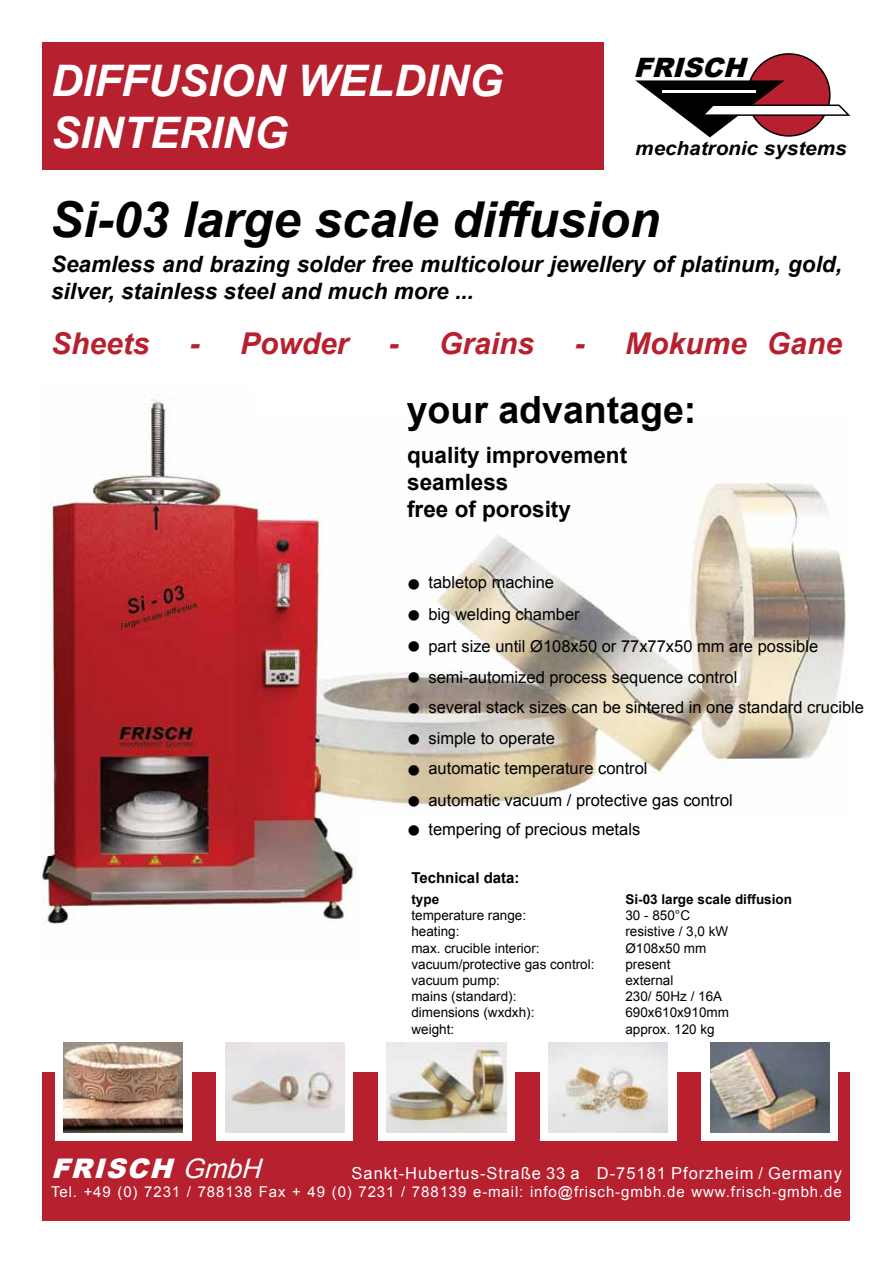
<style>
.page{position:relative;width:893px;height:1263px;background:#fff}
.page>*{position:absolute;margin:0;border:0;box-sizing:border-box;transform-origin:0 0}
.t1{font:italic 700 49.5px "Arial";color:#000}
.t2{font:italic 700 43.5px/52.2px "Arial";color:#fff}
.t3{font:700 37.5px "Arial";color:#000}
.t4{font:italic 700 30px "Arial";color:#b7202e}
.t5{font:italic 900 27px "Arial";color:#fff}
.t6{font:italic 900 26.7px "Arial";color:#000}
.t7{font:italic 700 22.5px/27px "Arial";color:#000}
.t8{font:700 22.5px/27px "Arial";color:#000}
.t9{font:italic 700 19.35px "Arial";color:#000;scale:1.07 1}
.t10{font:18px "Wingdings";color:#000}
.t11{font:16.5px/32.2px "Arial";color:#000}
.t12{font:16.5px "Arial";letter-spacing:.06em;color:#fff}
.t13{font:15px "Arial";letter-spacing:.06em;color:#fff}
.t14{font:700 15px "Arial";color:#000}
.t15{font:13.5px/16.2px "Arial";color:#000}
.t16{font:700 13.5px "Arial";color:#000}
.s1{font-weight:400}
</style>
<div class="page">
<div style="left:43px;top:1071px;width:807px;height:149px;background:#b7202e"></div>
<div style="left:217px;top:1043px;width:136px;height:98px;background:#fff"></div>
<div style="left:378px;top:1043px;width:136px;height:98px;background:#fff"></div>
<div style="left:540px;top:1043px;width:136px;height:98px;background:#fff"></div>
<div style="left:702px;top:1043px;width:136px;height:98px;background:#fff"></div>
<div style="left:55px;top:1043px;width:136px;height:98px;background:#fff"></div>
<img style="left:710px;top:1043px;width:119px;height:89px">
<img style="left:225px;top:1043px;width:119px;height:89px">
<img style="left:549px;top:1043px;width:119px;height:89px">
<img style="left:387px;top:1043px;width:119px;height:89px">
<img style="left:64px;top:1043px;width:119px;height:89px">
<svg style="left:635px;top:53px;width:215px;height:84px"></svg>
<hr style="left:662px;top:91px;width:94px;height:2px;background:#fff">
<img style="left:204px;top:482px;width:642px;height:332px">
<div style="left:43px;top:43px;width:561px;height:127px;background:#b7202e"></div>
<img style="left:50px;top:399px;width:204px;height:145px">
<img style="left:253px;top:399px;width:1px;height:15px">
<img style="left:50px;top:543px;width:154px;height:157px">
<img style="left:42px;top:700px;width:212px;height:224px">
<img style="left:253px;top:814px;width:104px;height:111px">
<svg style="left:409px;top:579px;width:10px;height:41px"></svg>
<svg style="left:409px;top:734px;width:10px;height:41px"></svg>
<h2 class="t2" style="left:51px;top:56px;width:453px">DIFFUSION WELDING<br>SINTERING</h2>
<h3 class="t6" style="left:634px;top:49px;width:123px">FRISCH</h3>
<p class="t9" style="left:635px;top:135px;width:199px">mechatronic systems</p>
<h1 class="t1" style="left:50px;top:187px;width:611px">Si-03 large scale diffusion</h1>
<h3 class="t7" style="left:51px;top:251px;width:792px">Seamless and brazing solder free multicolour jewellery of platinum, gold, silver, stainless steel and much more ...</h3>
<h3 class="t4" style="left:51px;top:323px;width:100px">Sheets</h3>
<h3 class="t4" style="left:190px;top:323px;width:160px">- Powder</h3>
<h3 class="t4" style="left:389px;top:323px;width:147px">- Grains</h3>
<h3 class="t4" style="left:575px;top:323px;width:269px">- Mokume Gane</h3>
<h3 class="t3" style="left:407px;top:385px;width:291px">your advantage:</h3>
<h3 class="t8" style="left:407px;top:443px;width:222px">quality improvement seamless<br>free of porosity</h3>
<p class="t11" style="left:428px;top:566px;width:153px">tabletop machine big welding chamber</p>
<p class="t11" style="left:407px;top:631px;width:413px">● part size until Ø108x50 or 77x77x50 mm are possible</p>
<p class="t11" style="left:407px;top:661px;width:332px">● semi-automized process sequence control</p>
<p class="t11" style="left:407px;top:691px;width:458px">● several stack sizes can be sintered in one standard crucible</p>
<p class="t11" style="left:428px;top:723px;width:221px;line-height:30.5px">simple to operate<br>automatic temperature control</p>
<p class="t11" style="left:407px;top:784px;width:327px">● automatic vacuum / protective gas control</p>
<p class="t10" style="left:407px;top:821px;width:15px">●</p>
<p class="t11" style="left:428px;top:813px;width:213px">tempering of precious metals</p>
<p class="t14" style="left:411px;top:867px;width:110px">Technical data:</p>
<p class="t16" style="left:411px;top:890px;width:29px">type</p>
<p class="t15" style="left:411px;top:907px;width:185px">temperature range:<br>heating:<br>max. crucible interior: vacuum/protective gas control: vacuum pump:<br>mains (standard):<br>dimensions (wxdxh):<br>weight:</p>
<p class="t16" style="left:625px;top:890px;width:168px">Si-03 large scale diffusion</p>
<p class="t15" style="left:625px;top:907px;width:105px">30 - 850°C resistive / 3,0 kW<br>Ø108x50 mm present<br>external<br>230/ 50Hz / 16A<br>690x610x910mm approx. 120 kg</p>
<h3 class="t5" style="left:51px;top:1149px;width:220px">FRISCH <span class="s1">GmbH</span></h3>
<p class="t12" style="left:352px;top:1162px;width:492px">Sankt-Hubertus-Straße 33 a D-75181 Pforzheim / Germany</p>
<p class="t13" style="left:51px;top:1182px;width:792px">Tel. +49 (0) 7231 / 788138 Fax + 49 (0) 7231 / 788139 e-mail: info@frisch-gmbh.de www.frisch-gmbh.de</p>
</div>
